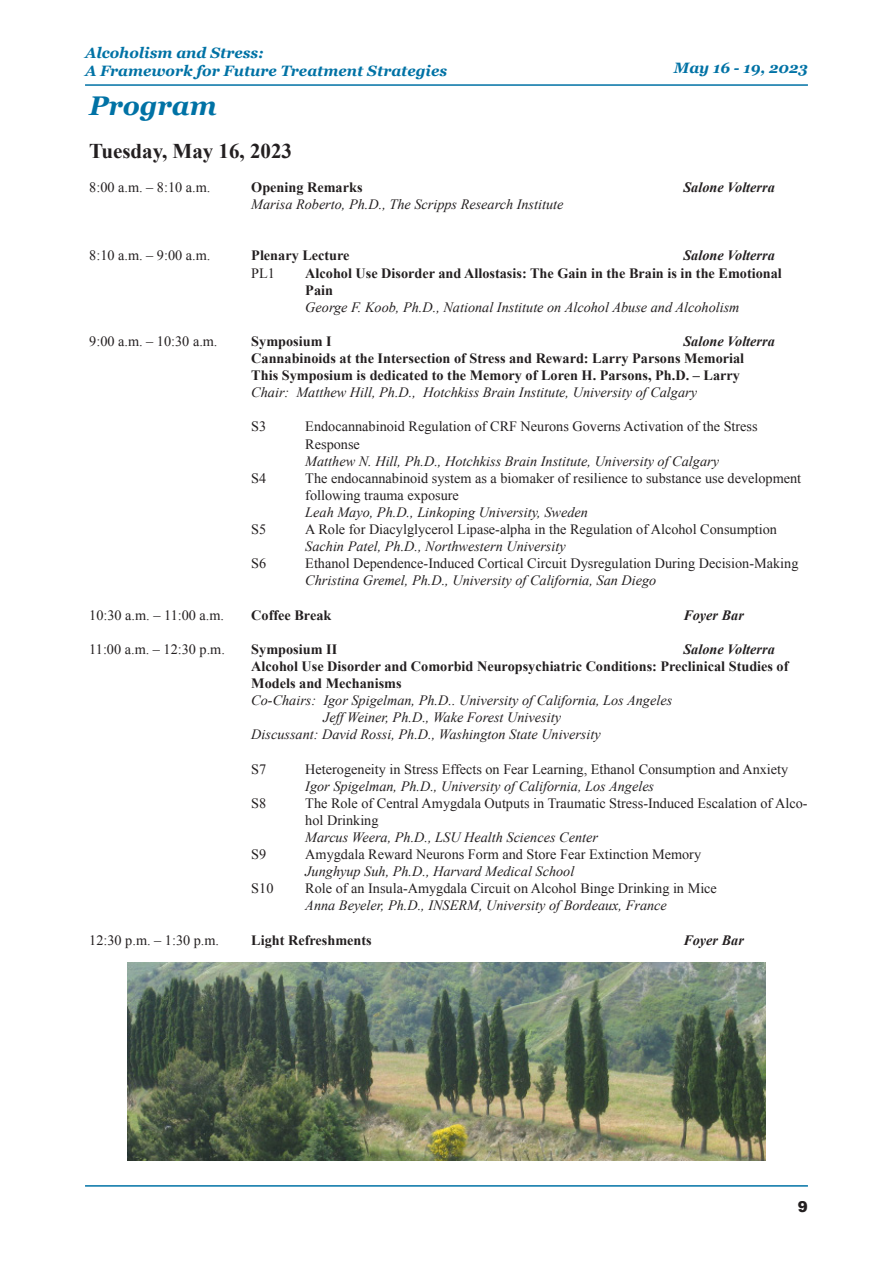
<style>
.page{position:relative;width:893px;height:1263px;background:#fff}
.page>*{position:absolute;margin:0;border:0;box-sizing:border-box;transform-origin:0 0}
.t1{font:italic 700 27px "Georgia";color:#0072a5}
.t2{font:700 21px "Times New Roman";color:#231f20}
.t3{font:italic 700 15px/18px "Georgia";color:#0072a5}
.t4{font:900 15px "Arial";color:#231f20}
.t5{font:italic 14.25px "Times New Roman";color:#231f20}
.t6{font:14.25px/17.1px "Times New Roman";color:#231f20}
.t7{font:700 14.25px/17.1px "Times New Roman";color:#231f20}
.t8{font:italic 700 14.25px "Times New Roman";color:#231f20}
</style>
<div class="page">
<hr style="left:85px;top:84px;width:723px;height:2px;background:#0072a5">
<hr style="left:85px;top:1185px;width:723px;height:2px;background:#0072a5">
<img style="left:128px;top:963px;width:637px;height:197px">
<p class="t3" style="left:85px;top:43px;width:364px">Alcoholism and Stress:<br>A Framework for Future Treatment Strategies</p>
<p class="t3" style="left:674px;top:58px;width:136px">May 16 - 19, 2023</p>
<p class="t1" style="left:89px;top:86px;width:129px">Program</p>
<p class="t2" style="left:89px;top:136px;width:204px">Tuesday, May 16, 2023</p>
<p class="t6" style="left:89px;top:178px;width:123px">8:00 a.m. – 8:10 a.m.</p>
<p class="t7" style="left:251px;top:178px;width:113px">Opening Remarks</p>
<p class="t8" style="left:683px;top:177px;width:93px">Salone Volterra</p>
<p class="t5" style="left:251px;top:195px;width:314px">Marisa Roberto, Ph.D., The Scripps Research Institute</p>
<p class="t6" style="left:89px;top:247px;width:123px">8:10 a.m. – 9:00 a.m.</p>
<p class="t7" style="left:251px;top:247px;width:100px">Plenary Lecture</p>
<p class="t8" style="left:683px;top:246px;width:93px">Salone Volterra</p>
<p class="t6" style="left:251px;top:264px;width:25px">PL1</p>
<p class="t7" style="left:305px;top:264px;width:478px">Alcohol Use Disorder and Allostasis: The Gain in the Brain is in the Emotional<br>Pain</p>
<p class="t5" style="left:305px;top:297px;width:436px">George F. Koob, Ph.D., National Institute on Alcohol Abuse and Alcoholism</p>
<p class="t6" style="left:89px;top:332px;width:130px">9:00 a.m. – 10:30 a.m.</p>
<p class="t7" style="left:251px;top:332px;width:82px">Symposium I</p>
<p class="t8" style="left:683px;top:331px;width:93px">Salone Volterra</p>
<p class="t7" style="left:251px;top:349px;width:494px">Cannabinoids at the Intersection of Stress and Reward: Larry Parsons Memorial<br>This Symposium is dedicated to the Memory of Loren H. Parsons, Ph.D. – Larry</p>
<p class="t5" style="left:251px;top:383px;width:447px">Chair: Matthew Hill, Ph.D., Hotchkiss Brain Institute, University of Calgary</p>
<p class="t6" style="left:251px;top:418px;width:17px">S3</p>
<p class="t6" style="left:305px;top:418px;width:454px">Endocannabinoid Regulation of CRF Neurons Governs Activation of the Stress<br>Response</p>
<p class="t5" style="left:305px;top:451px;width:415px">Matthew N. Hill, Ph.D., Hotchkiss Brain Institute, University of Calgary</p>
<p class="t6" style="left:251px;top:469px;width:17px">S4</p>
<p class="t6" style="left:305px;top:469px;width:497px">The endocannabinoid system as a biomaker of resilience to substance use development following trauma exposure</p>
<p class="t5" style="left:305px;top:502px;width:284px">Leah Mayo, Ph.D., Linkoping University, Sweden</p>
<p class="t6" style="left:251px;top:520px;width:17px">S5</p>
<p class="t6" style="left:305px;top:520px;width:473px">A Role for Diacylglycerol Lipase-alpha in the Regulation of Alcohol Consumption</p>
<p class="t5" style="left:305px;top:537px;width:262px">Sachin Patel, Ph.D., Northwestern University</p>
<p class="t6" style="left:251px;top:555px;width:17px">S6</p>
<p class="t6" style="left:305px;top:555px;width:495px">Ethanol Dependence-Induced Cortical Circuit Dysregulation During Decision-Making</p>
<p class="t5" style="left:305px;top:571px;width:352px">Christina Gremel, Ph.D., University of California, San Diego</p>
<p class="t6" style="left:89px;top:606px;width:136px">10:30 a.m. – 11:00 a.m.</p>
<p class="t7" style="left:251px;top:606px;width:82px">Coffee Break</p>
<p class="t8" style="left:683px;top:605px;width:62px">Foyer Bar</p>
<p class="t6" style="left:89px;top:640px;width:137px">11:00 a.m. – 12:30 p.m.</p>
<p class="t7" style="left:251px;top:640px;width:87px">Symposium II</p>
<p class="t8" style="left:683px;top:639px;width:93px">Salone Volterra</p>
<p class="t7" style="left:251px;top:657px;width:539px">Alcohol Use Disorder and Comorbid Neuropsychiatric Conditions: Preclinical Studies of<br>Models and Mechanisms</p>
<p class="t5" style="left:251px;top:690px;width:422px">Co-Chairs: Igor Spigelman, Ph.D.. University of California, Los Angeles</p>
<p class="t5" style="left:323px;top:708px;width:239px">Jeff Weiner, Ph.D., Wake Forest Univesity</p>
<p class="t5" style="left:251px;top:725px;width:351px">Discussant: David Rossi, Ph.D., Washington State University</p>
<p class="t6" style="left:251px;top:760px;width:17px">S7</p>
<p class="t6" style="left:305px;top:760px;width:484px">Heterogeneity in Stress Effects on Fear Learning, Ethanol Consumption and Anxiety</p>
<p class="t5" style="left:305px;top:776px;width:350px">Igor Spigelman, Ph.D., University of California, Los Angeles</p>
<p class="t6" style="left:251px;top:794px;width:17px">S8</p>
<p class="t6" style="left:305px;top:794px;width:504px">The Role of Central Amygdala Outputs in Traumatic Stress-Induced Escalation of Alco&shy;hol Drinking</p>
<p class="t5" style="left:305px;top:827px;width:294px">Marcus Weera, Ph.D., LSU Health Sciences Center</p>
<p class="t6" style="left:251px;top:845px;width:17px">S9</p>
<p class="t6" style="left:305px;top:845px;width:397px">Amygdala Reward Neurons Form and Store Fear Extinction Memory</p>
<p class="t5" style="left:305px;top:861px;width:270px">Junghyup Suh, Ph.D., Harvard Medical School</p>
<p class="t6" style="left:251px;top:880px;width:24px">S10</p>
<p class="t6" style="left:305px;top:880px;width:413px">Role of an Insula-Amygdala Circuit on Alcohol Binge Drinking in Mice</p>
<p class="t5" style="left:305px;top:896px;width:363px">Anna Beyeler, Ph.D., INSERM, University of Bordeaux, France</p>
<p class="t6" style="left:89px;top:931px;width:131px">12:30 p.m. – 1:30 p.m.</p>
<p class="t7" style="left:251px;top:931px;width:122px">Light Refreshments</p>
<p class="t8" style="left:683px;top:930px;width:62px">Foyer Bar</p>
<p class="t4" style="left:798px;top:1196px;width:12px">9</p>
</div>
